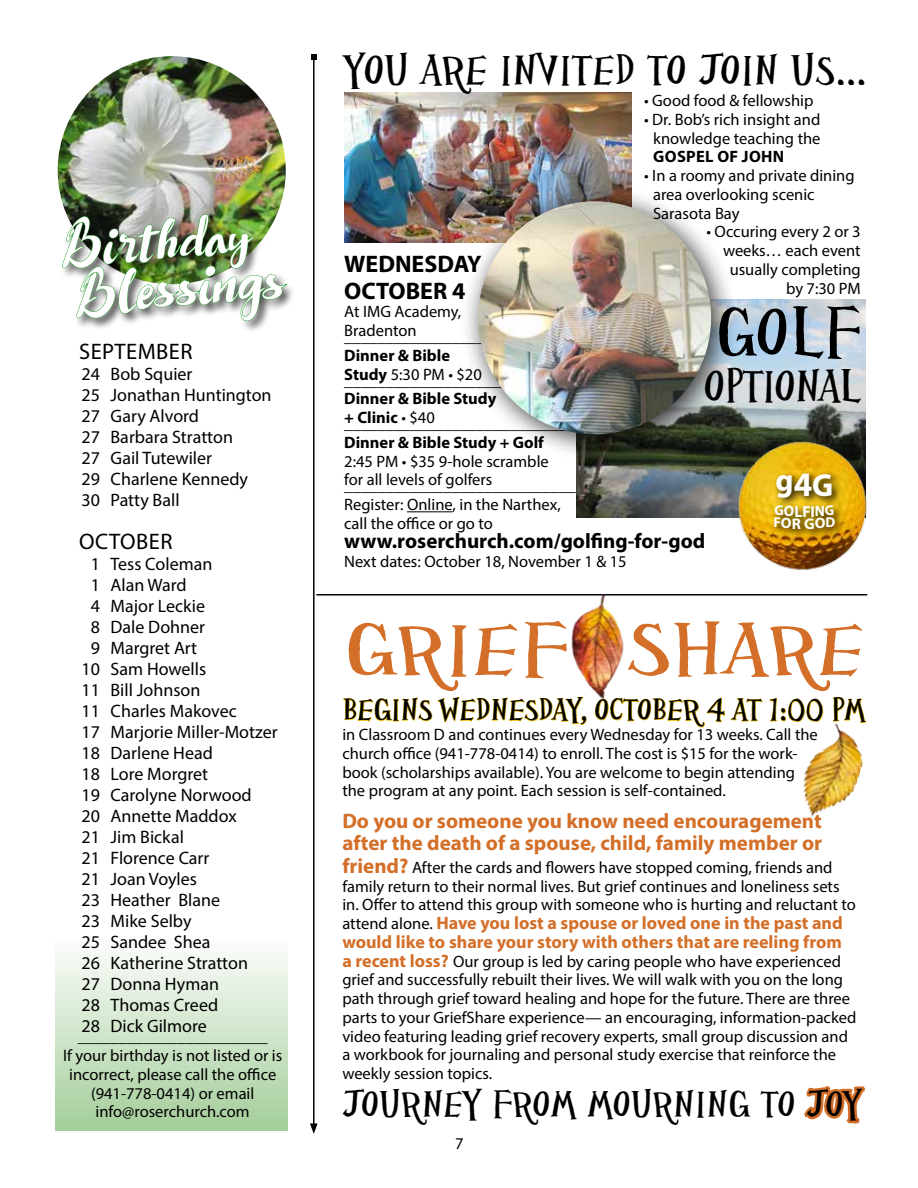
<style>
.page{position:relative;width:918px;height:1188px;background:#fff}
.page>*{position:absolute;margin:0;border:0;box-sizing:border-box;transform-origin:0 0}
.t1{font:83.25px "HPPSG";color:#d36f28;scale:1.21 1}
.t2{font:78px "HPPSG";color:#000}
.t3{font:66px "Rabusto";color:#fff}
.t4{font:60px "Rabusto";color:#fff}
.t5{font:51px "HPPSG";color:#000}
.t6{font:48px "HPPSG";color:#000}
.t7{font:42px "HPPSG";color:#000}
.t8{font:34.5px "HPPSG";color:#000}
.t9{font:700 31.95px "Myriad Pro";color:#fff}
.t10{font:700 24px/27px "Myriad Pro";color:#000}
.t11{font:22.5px "Myriad Pro";letter-spacing:.02em;color:#000}
.t12{font:700 21px/22.5px "Myriad Pro";color:#d36f28}
.t13{font:700 21px "Myriad Pro";color:#000}
.t14{font:18px/21px "Myriad Pro";color:#000}
.t15{font:700 18px/18.8px "Myriad Pro";color:#d36f28}
.t16{font:16.5px/18.8px "Myriad Pro";color:#000}
.t17{font:700 16.5px/18.8px "Myriad Pro";color:#000}
.t18{font:700 16.5px "Myriad Pro";letter-spacing:.02em;color:#000}
.t19{font:700 15.9px "Myriad Pro";color:#fff}
.t20{font:700 14.25px "Myriad Pro";color:#fff}
.s1{font-size:66px}
.s2{font-weight:400}
.s3{font-size:34.5px}
.s4{font-size:14.25px}
.s5{font-size:15.15px}
.s6{font-size:15.45px}
.s7{font-size:89.25px}
.s8{font-weight:700;font-size:21px;color:#d36f28}
.s9{font-weight:400;font-size:16.5px;color:#000}
.s10{font-weight:700;font-size:18px;color:#d36f28}
</style>
<div class="page">
<hr style="left:407px;top:511px;width:46px;height:1px;background:#000">
<img style="left:576px;top:300px;width:289px;height:217px">
<img style="left:344px;top:93px;width:288px;height:150px">
<div style="left:460px;top:183px;width:278px;height:278px;background:#000;opacity:.75"></div>
<img style="left:478px;top:201px;width:233px;height:233px;border-radius:116px">
<img style="left:737px;top:437px;width:130px;height:133px">
<svg style="left:771px;top:469px;width:75px;height:71px;background:#b48d0d"></svg>
<hr style="left:316px;top:594px;width:551px;height:2px;background:#000">
<hr style="left:313px;top:57px;width:2px;height:1069px;background:#000">
<svg style="left:311px;top:54px;width:6px;height:6px"></svg>
<svg style="left:310px;top:1123px;width:8px;height:11px"></svg>
<img style="left:58px;top:56px;width:228px;height:228px;border-radius:114px">
<div style="left:55px;top:936px;width:233px;height:194px;background:linear-gradient(to bottom,#fefefe,#a5ce9b)"></div>
<img style="left:62px;top:212px;width:226px;height:119px">
<img style="left:552px;top:594px;width:90px;height:103px">
<img style="left:797px;top:722px;width:66px;height:95px">
<svg style="left:343px;top:696px;width:244px;height:30px"></svg>
<svg style="left:595px;top:697px;width:168px;height:31px"></svg>
<svg style="left:769px;top:698px;width:55px;height:24px"></svg>
<svg style="left:833px;top:697px;width:33px;height:26px"></svg>
<svg style="left:804px;top:1086px;width:62px;height:38px"></svg>
<h3 class="t4" style="left:58px;top:221px;width:193px;rotate:-4deg"><span class="s1">B</span>irthday</h3>
<h3 class="t3" style="left:72px;top:263px;width:214px;rotate:-4deg">Blessings</h3>
<h3 class="t11" style="left:79px;top:337px;width:115px">SEPTEMBER</h3>
<p class="t14" style="left:82px;top:363px;width:192px">24 Bob Squier<br>25 Jonathan Huntington<br>27 Gary Alvord<br>27 Barbara Stratton<br>27 Gail Tutewiler<br>29 Charlene Kennedy<br>30 Patty Ball</p>
<h3 class="t11" style="left:79px;top:528px;width:95px">OCTOBER</h3>
<p class="t14" style="left:91px;top:553px;width:123px">1 Tess Coleman</p>
<p class="t14" style="left:91px;top:574px;width:97px">1 Alan Ward</p>
<p class="t14" style="left:91px;top:595px;width:116px">4 Major Leckie</p>
<p class="t14" style="left:91px;top:616px;width:116px">8 Dale Dohner</p>
<p class="t14" style="left:91px;top:637px;width:108px">9 Margret Art</p>
<p class="t14" style="left:82px;top:658px;width:126px">10 Sam Howells</p>
<p class="t14" style="left:82px;top:679px;width:120px">11 Bill Johnson</p>
<p class="t14" style="left:82px;top:700px;width:157px">11 Charles Makovec</p>
<p class="t14" style="left:82px;top:721px;width:198px">17 Marjorie Miller-Motzer</p>
<p class="t14" style="left:82px;top:742px;width:133px">18 Darlene Head</p>
<p class="t14" style="left:82px;top:763px;width:128px">18 Lore Morgret</p>
<p class="t14" style="left:82px;top:784px;width:172px">19 Carolyne Norwood</p>
<p class="t14" style="left:82px;top:805px;width:157px">20 Annette Maddox</p>
<p class="t14" style="left:82px;top:826px;width:104px">21 Jim Bickal</p>
<p class="t14" style="left:82px;top:847px;width:129px">21 Florence Carr</p>
<p class="t14" style="left:82px;top:868px;width:117px">21 Joan Voyles</p>
<p class="t14" style="left:82px;top:889px;width:140px">23 Heather Blane</p>
<p class="t14" style="left:82px;top:910px;width:111px">23 Mike Selby</p>
<p class="t14" style="left:82px;top:931px;width:130px">25 Sandee Shea</p>
<p class="t14" style="left:82px;top:952px;width:168px">26 Katherine Stratton</p>
<p class="t14" style="left:82px;top:973px;width:139px">27 Donna Hyman</p>
<p class="t14" style="left:82px;top:994px;width:138px">28 Thomas Creed</p>
<p class="t14" style="left:82px;top:1015px;width:127px">28 Dick Gilmore</p>
<p class="t16" style="left:63px;top:1027px;width:221px;text-align:center">_______________________<br>If your birthday is not listed or is incorrect, please call the office (941-778-0414) or email info@roserchurch.com</p>
<h3 class="t6" style="left:344px;top:35px;width:524px">YOU ARE INVITED TO JOIN US...</h3>
<p class="t16" style="left:644px;top:91px;width:171px">• Good food &amp; fellowship</p>
<p class="t16" style="left:644px;top:110px;width:178px;text-align:center">• Dr. Bob’s rich insight and knowledge teaching the</p>
<p class="t18" style="left:653px;top:146px;width:133px">GOSPEL OF JOHN</p>
<p class="t16" style="left:653px;top:166px;width:203px;text-indent:-9px">• In a roomy and private dining area overlooking scenic<br>Sarasota Bay</p>
<p class="t16" style="left:706px;top:222px;width:156px;text-align:right">• Occuring every 2 or 3 weeks… each event usually completing<br>by 7:30 PM</p>
<h2 class="t2" style="left:716px;top:277px;width:76px">GOLF</h2>
<h3 class="t5" style="left:704px;top:350px;width:79px">OPTIONAL</h3>
<h3 class="t10" style="left:344px;top:249px;width:139px">WEDNESDAY<br>OCTOBER 4</h3>
<p class="t16" style="left:344px;top:302px;width:119px">At IMG Academy,<br>Bradenton</p>
<p class="t16" style="left:344px;top:327px;width:158px">___________________</p>
<p class="t17" style="left:344px;top:345px;width:139px">Dinner &amp; Bible<br>Study <span class="s2">5:30 PM • $20</span></p>
<p class="t16" style="left:344px;top:371px;width:191px">_______________________</p>
<p class="t17" style="left:344px;top:389px;width:154px">Dinner &amp; Bible Study + Clinic <span class="s2">• $40</span></p>
<p class="t16" style="left:344px;top:414px;width:241px">_____________________________</p>
<p class="t17" style="left:344px;top:432px;width:201px">Dinner &amp; Bible Study + Golf</p>
<p class="t16" style="left:344px;top:451px;width:206px">2:45 PM • $35 9-hole scramble for all levels of golfers</p>
<p class="t16" style="left:344px;top:476px;width:241px">_____________________________<br>Register: Online, in the Narthex, call the office or go to</p>
<p class="t13" style="left:344px;top:528px;width:363px">www.roserchurch.com/golfing-for-god</p>
<p class="t16" style="left:344px;top:552px;width:284px">Next dates: October 18, November 1 &amp; 15</p>
<h3 class="t9" style="left:776px;top:462px;width:59px">g<span class="s3">4</span>G</h3>
<p class="t19" style="left:775px;top:501px;width:61px"><span class="s4">G</span><span class="s5">O</span>LFI<span class="s5">N</span><span class="s4">G</span></p>
<p class="t20" style="left:773px;top:513px;width:63px">F<span class="s5">O</span><span class="s6">R G</span><span class="s5">O</span>D</p>
<h1 class="t1" style="left:344px;top:590px;width:427px">GRIEF <span class="s7">S</span>HARE</h1>
<h3 class="t8" style="left:342px;top:685px;width:506px">BEGINS WEDNESDAY, OCTOBER 4 AT 1:00 PM</h3>
<p class="t16" style="left:342px;top:725px;width:477px">in Classroom D and continues every Wednesday for 13 weeks. Call the church office (941-778-0414) to enroll. The cost is $15 for the work&shy;book (scholarships available). You are welcome to begin attending the program at any point. Each session is self-contained.</p>
<p class="t12" style="left:342px;top:809px;width:481px">Do you or someone you know need encouragement after the death of a spouse, child, family member or</p>
<p class="t16" style="left:342px;top:858px;width:515px"><span class="s8">friend?</span> After the cards and flowers have stopped coming, friends and family return to their normal lives. But grief continues and loneliness sets in. Offer to attend this group with someone who is hurting and reluctant to</p>
<p class="t15" style="left:342px;top:913px;width:502px"><span class="s9">attend alone.</span> Have you lost a spouse or loved one in the past and would like to share your story with others that are reeling from</p>
<p class="t16" style="left:342px;top:951px;width:515px"><span class="s10">a recent loss?</span> Our group is led by caring people who have experienced grief and successfully rebuilt their lives. We will walk with you on the long path through grief toward healing and hope for the future. There are three parts to your GriefShare experience— an encouraging, information-packed video featuring leading grief recovery experts, small group discussion and a workbook for journaling and personal study exercise that reinforce the weekly session topics.</p>
<h3 class="t7" style="left:342px;top:1074px;width:520px">JOURNEY FROM MOURNING TO JOY</h3>
<p class="t16" style="left:455px;top:1133px;width:10px">7</p>
</div>
